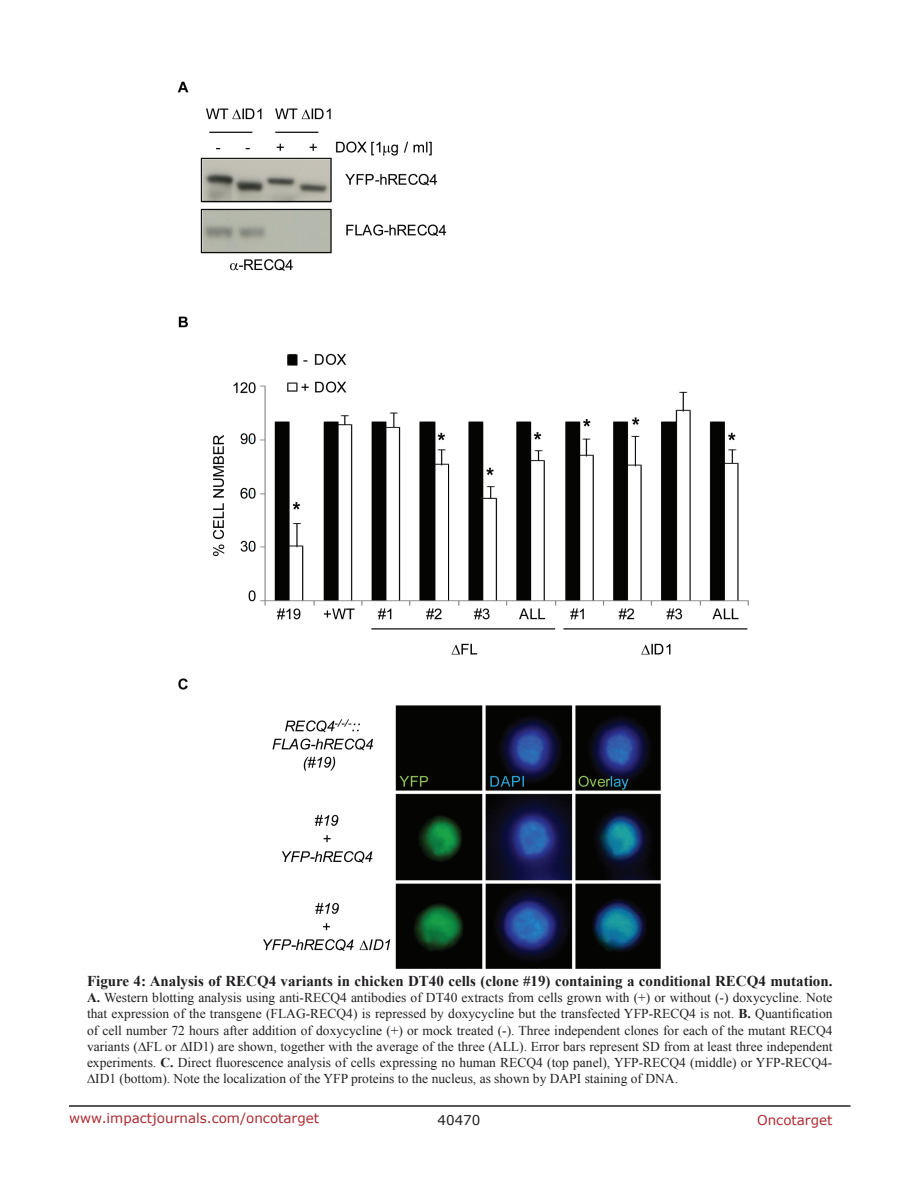
<style>
.page{position:relative;width:918px;height:1188px;background:#fff}
.page>*{position:absolute;margin:0;border:0;box-sizing:border-box;transform-origin:0 0}
.FigureText{font:700 15px "Times New Roman";color:#221f22}
.FigureText-2{font:13.5px/16.2px "Times New Roman";color:#221f22;text-align:justify}
.t1{font:13.5px "Verdana";color:#ac2b31}
.t2{font:13.5px "Verdana";color:#221f22}
.s1{font-weight:700}
</style>
<div class="page">
<hr style="left:69px;top:1105px;width:781px;height:2px;background:#231f20">
<img style="left:177px;top:81px;width:572px;height:887px">
<p class="FigureText" style="left:87px;top:971px;width:747px">Figure 4: Analysis of RECQ4 variants in chicken DT40 cells (clone #19) containing a conditional RECQ4 mutation.</p>
<p class="FigureText-2" style="left:87px;top:989px;width:747px"><span class="s1">A.</span> Western blotting analysis using anti-RECQ4 antibodies of DT40 extracts from cells grown with (+) or without (-) doxycycline. Note that expression of the transgene (FLAG-RECQ4) is repressed by doxycycline but the transfected YFP-RECQ4 is not. <span class="s1">B.</span> Quantification of cell number 72 hours after addition of doxycycline (+) or mock treated (-). Three independent clones for each of the mutant RECQ4 variants (∆FL or ∆ID1) are shown, together with the average of the three (ALL). Error bars represent SD from at least three independent experiments. <span class="s1">C.</span> Direct fluorescence analysis of cells expressing no human RECQ4 (top panel), YFP-RECQ4 (middle) or YFP-RECQ4- ∆ID1 (bottom). Note the localization of the YFP proteins to the nucleus, as shown by DAPI staining of DNA.</p>
<p class="t1" style="left:69px;top:1109px;width:252px">www.impactjournals.com/oncotarget</p>
<p class="t2" style="left:438px;top:1111px;width:44px">40470</p>
<p class="t1" style="left:757px;top:1111px;width:77px">Oncotarget</p>
</div>
